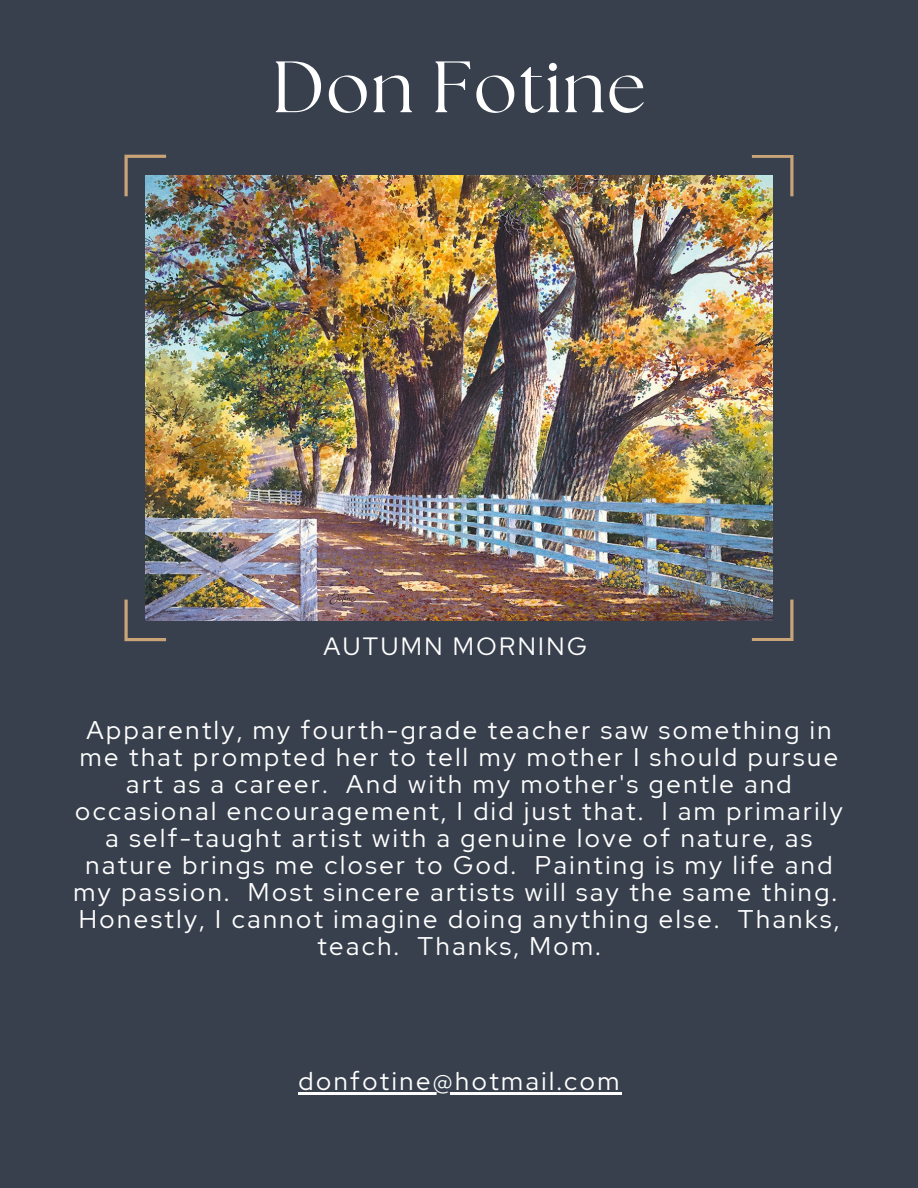
<style>
.page{position:relative;width:918px;height:1188px;background:#38404d}
.page>*{position:absolute;margin:0;border:0;box-sizing:border-box;transform-origin:0 0}
.t1{font:72.6px "The Seasons";letter-spacing:.02em;color:#fff}
.t2{font:25.5px/27px "Red Hat Display";letter-spacing:.1em;color:#fff;text-align:center}
.t3{font:24.9px "Red Hat Display";letter-spacing:.1em;color:#fff}
</style>
<div class="page">
<img style="left:145px;top:176px;width:627px;height:444px">
<svg style="left:124px;top:155px;width:42px;height:41px"></svg>
<svg style="left:752px;top:600px;width:41px;height:41px"></svg>
<svg style="left:124px;top:600px;width:42px;height:41px"></svg>
<svg style="left:752px;top:155px;width:41px;height:41px"></svg>
<hr style="left:299px;top:1093px;width:323px;height:2px;background:#fff">
<p class="t1" style="left:272px;top:54px;width:375px">Don Fotine</p>
<p class="t3" style="left:323px;top:630px;width:265px">AUTUMN MORNING</p>
<p class="t2" style="left:73px;top:717px;width:771px">Apparently, my fourth-grade teacher saw something in me that prompted her to tell my mother I should pursue art as a career. And with my mother's gentle and occasional encouragement, I did just that. I am primarily a self-taught artist with a genuine love of nature, as nature brings me closer to God. Painting is my life and my passion. Most sincere artists will say the same thing.<br>Honestly, I cannot imagine doing anything else. Thanks, teach. Thanks, Mom.</p>
<p class="t2" style="left:299px;top:1068px;width:322px">donfotine@hotmail.com</p>
</div>
